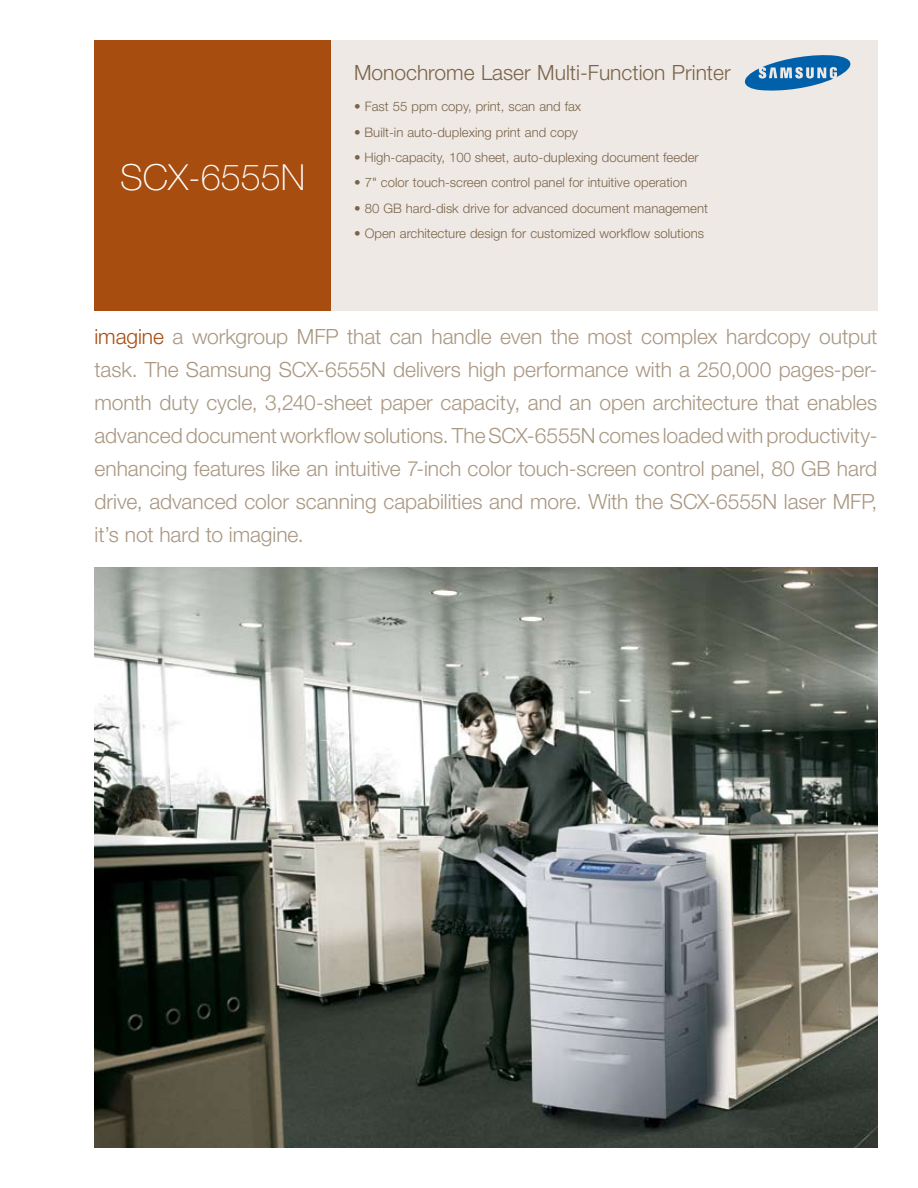
<style>
.page{position:relative;width:918px;height:1188px;background:#fff}
.page>*{position:absolute;margin:0;border:0;box-sizing:border-box;transform-origin:0 0}
.t1{font:100 36px "Helvetica Neue";color:#fff}
.t2{font:300 21px/33px "Helvetica Neue";letter-spacing:-.005em;color:#a99782;text-align:justify}
.t3{font:300 21px "Helvetica Neue";color:#796449}
.t4{font:300 13.2px "Helvetica Neue";color:#796449}
.s1{color:#a84d10}
</style>
<div class="page">
<div style="left:331px;top:40px;width:547px;height:271px;background:#efe9e5"></div>
<div style="left:94px;top:40px;width:237px;height:271px;background:#a84d10"></div>
<img style="left:94px;top:567px;width:784px;height:581px">
<svg style="left:745px;top:55px;width:105px;height:36px"></svg>
<h1 class="t1" style="left:120px;top:156px;width:187px">SCX-6555N</h1>
<p class="t3" style="left:354px;top:60px;width:378px">Monochrome Laser Multi-Function Printer</p>
<p class="t4" style="left:354px;top:98px;width:229px">• Fast 55 ppm copy, print, scan and fax</p>
<p class="t4" style="left:354px;top:124px;width:226px">• Built-in auto-duplexing print and copy</p>
<p class="t4" style="left:354px;top:149px;width:346px">• High-capacity, 100 sheet, auto-duplexing document feeder</p>
<p class="t4" style="left:354px;top:175px;width:335px">• 7" color touch-screen control panel for intuitive operation</p>
<p class="t4" style="left:354px;top:200px;width:355px">• 80 GB hard-disk drive for advanced document management</p>
<p class="t4" style="left:354px;top:226px;width:352px">• Open architecture design for customized workflow solutions</p>
<p class="t2" style="left:94px;top:320px;width:785px"><span class="s1">imagine</span> a workgroup MFP that can handle even the most complex hardcopy output task. The Samsung SCX-6555N delivers high performance with a 250,000 pages-per&shy;month duty cycle, 3,240-sheet paper capacity, and an open architecture that enables advanced document workflow solutions. The SCX-6555N comes loaded with productivity&shy;enhancing features like an intuitive 7-inch color touch-screen control panel, 80 GB hard drive, advanced color scanning capabilities and more. With the SCX-6555N laser MFP, it’s not hard to imagine.</p>
</div>
